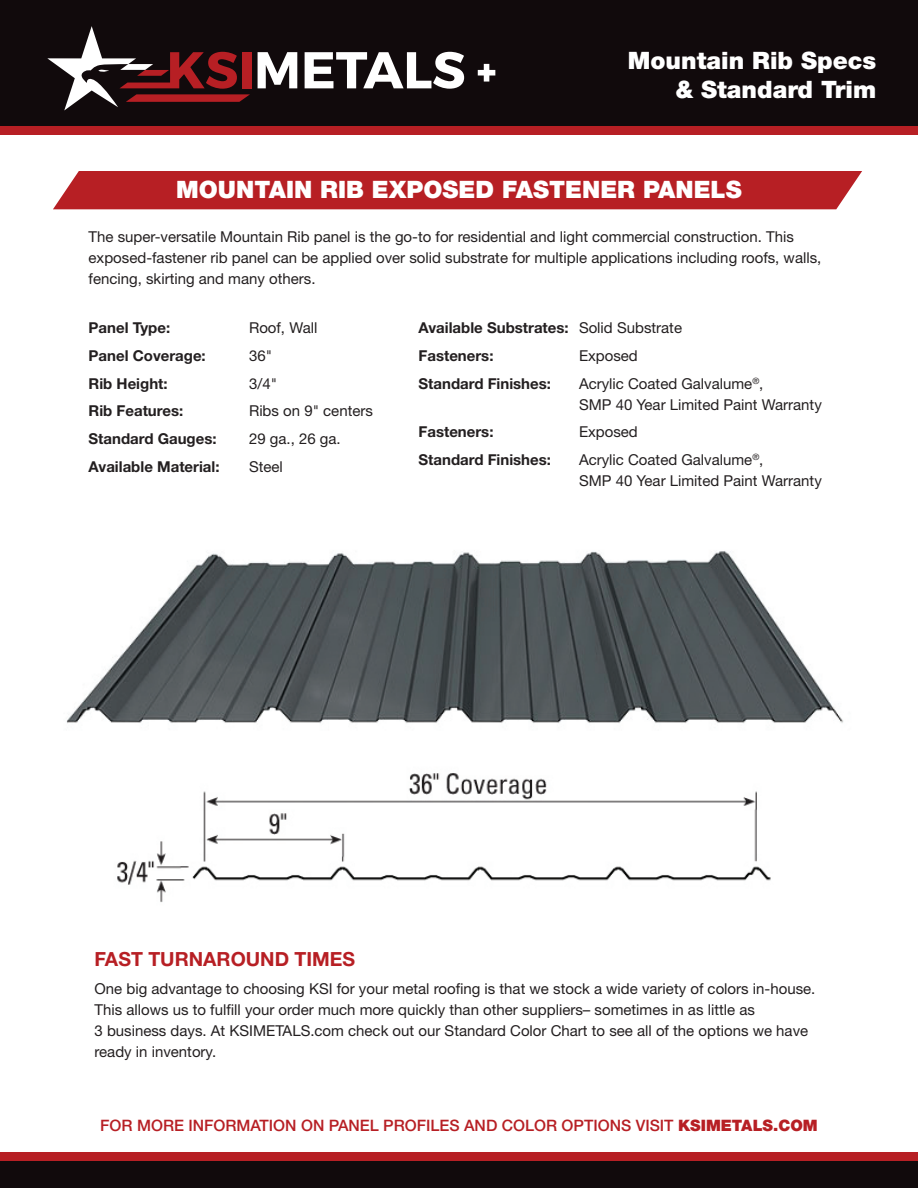
<style>
.page{position:relative;width:918px;height:1188px;background:#fff}
.page>*{position:absolute;margin:0;border:0;box-sizing:border-box;transform-origin:0 0}
.t1{font:900 24px/28.8px "Helvetica Neue LT Std";color:#fff;text-align:right}
.t2{font:700 19.5px "Helvetica Neue LT Std";color:#b71f24}
.t3{font:500 15.75px "Helvetica Neue LT Std";color:#b71f24}
.t4{font:15px/21px "Helvetica Neue LT Std";color:#231f20}
.t5{font:700 15px/27.8px "Helvetica Neue LT Std";color:#231f20}
.s1{font-weight:400}
.s2{font-weight:900}
</style>
<div class="page">
<div style="left:53px;top:171px;width:809px;height:38px;background:#b71f24"></div>
<div style="left:0;top:0;width:918px;height:129px;background:#110a0c"></div>
<img style="left:66px;top:551px;width:778px;height:172px">
<img style="left:117px;top:773px;width:654px;height:130px">
<svg style="left:258px;top:52px;width:39px;height:36px"></svg>
<svg style="left:305px;top:52px;width:159px;height:37px"></svg>
<svg style="left:478px;top:64px;width:17px;height:18px"></svg>
<div style="left:242px;top:52px;width:9px;height:36px;background:#b71f24"></div>
<svg style="left:47px;top:26px;width:203px;height:84px"></svg>
<div style="left:0;top:1160px;width:918px;height:28px;background:#110a0c"></div>
<div style="left:0;top:126px;width:918px;height:9px;background:#b71f24"></div>
<div style="left:0;top:1152px;width:918px;height:9px;background:#b71f24"></div>
<h1 class="t1" style="left:628px;top:46px;width:250px">Mountain Rib Specs &amp; Standard Trim</h1>
<h1 class="t1" style="left:176px;top:175px;width:567px">MOUNTAIN RIB EXPOSED FASTENER PANELS</h1>
<p class="t4" style="left:89px;top:226px;width:734px">The super-versatile Mountain Rib panel is the go-to for residential and light commercial construction. This exposed-fastener rib panel can be applied over solid substrate for multiple applications including roofs, walls, fencing, skirting and many others.</p>
<p class="t5" style="left:89px;top:313px;width:83px">Panel Type:</p>
<p class="t4" style="left:249px;top:317px;width:70px">Roof, Wall</p>
<p class="t5" style="left:89px;top:341px;width:119px">Panel Coverage:</p>
<p class="t4" style="left:249px;top:345px;width:25px">36"</p>
<p class="t5" style="left:89px;top:369px;width:81px">Rib Height:</p>
<p class="t4" style="left:249px;top:372px;width:30px">3/4"</p>
<p class="t5" style="left:89px;top:397px;width:96px">Rib Features:</p>
<p class="t4" style="left:249px;top:400px;width:125px">Ribs on 9" centers</p>
<p class="t5" style="left:89px;top:424px;width:130px">Standard Gauges:</p>
<p class="t4" style="left:249px;top:428px;width:93px">29 ga., 26 ga.</p>
<p class="t5" style="left:89px;top:452px;width:133px">Available Material:</p>
<p class="t4" style="left:249px;top:456px;width:35px">Steel</p>
<p class="t5" style="left:418px;top:313px;width:265px">Available Substrates: <span class="s1">Solid Substrate<br></span>Fasteners:</p>
<p class="t4" style="left:579px;top:345px;width:60px">Exposed</p>
<p class="t5" style="left:418px;top:369px;width:134px">Standard Finishes:</p>
<p class="t4" style="left:579px;top:372px;width:244px">Acrylic Coated Galvalume<sup>®</sup>,<br>SMP 40 Year Limited Paint Warranty</p>
<p class="t5" style="left:419px;top:418px;width:77px">Fasteners:</p>
<p class="t4" style="left:579px;top:421px;width:60px">Exposed</p>
<p class="t5" style="left:419px;top:445px;width:134px">Standard Finishes:</p>
<p class="t4" style="left:579px;top:449px;width:244px">Acrylic Coated Galvalume<sup>®</sup>,<br>SMP 40 Year Limited Paint Warranty</p>
<h2 class="t2" style="left:94px;top:947px;width:262px">FAST TURNAROUND TIMES</h2>
<p class="t4" style="left:94px;top:978px;width:722px">One big advantage to choosing KSI for your metal roofing is that we stock a wide variety of colors in-house.<br>This allows us to fulfill your order much more quickly than other suppliers– sometimes in as little as<br>3 business days. At KSIMETALS.com check out our Standard Color Chart to see all of the options we have ready in inventory.</p>
<p class="t3" style="left:100px;top:1116px;width:719px">FOR MORE INFORMATION ON PANEL PROFILES AND COLOR OPTIONS VISIT <span class="s2">KSIMETALS.COM</span></p>
</div>
